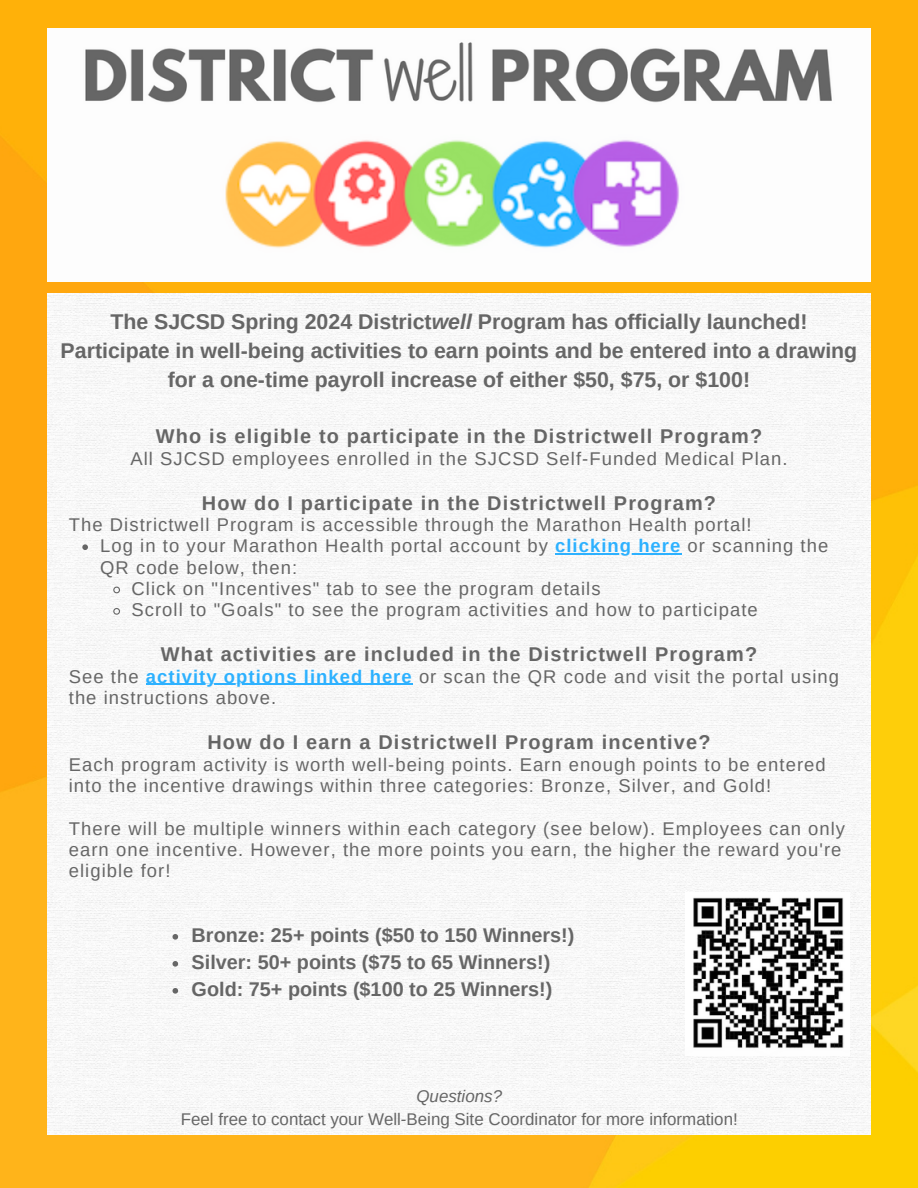
<style>
.page{position:relative;width:918px;height:1188px;background:#fff}
.page>*{position:absolute;margin:0;border:0;box-sizing:border-box;transform-origin:0 0}
.t1{font:700 21.3px/29.1px "Arimo";color:#666;text-align:center}
.t2{font:700 19.95px "Arimo";letter-spacing:.055em;color:#666}
.t3{font:700 19.8px "Arimo";color:#666}
.t4{font:18.45px/21.3px "Arimo";letter-spacing:.055em;color:#666}
.t5{font:16.95px "Arimo";color:#666}
.t6{font:italic 16.95px "Arimo";color:#666}
.s1{font-style:italic}
.s2{font-weight:700;color:#2db1ff}
</style>
<div class="page">
<img style="left:0;top:0;width:918px;height:1188px">
<img style="left:47px;top:29px;width:824px;height:253px">
<img style="left:47px;top:293px;width:824px;height:842px">
<svg style="left:82px;top:544px;width:6px;height:6px"></svg>
<hr style="left:555px;top:553px;width:126px;height:2px;background:#2db1ff">
<svg style="left:112px;top:586px;width:9px;height:8px"></svg>
<svg style="left:112px;top:607px;width:9px;height:9px"></svg>
<hr style="left:146px;top:684px;width:267px;height:1px;background:#2db1ff">
<img style="left:686px;top:893px;width:164px;height:163px">
<svg style="left:173px;top:934px;width:5px;height:6px"></svg>
<svg style="left:173px;top:961px;width:5px;height:6px"></svg>
<svg style="left:173px;top:988px;width:5px;height:6px"></svg>
<p class="t1" style="left:61px;top:307px;width:798px">The SJCSD Spring 2024 District<span class="s1">well</span> Program has officially launched!<br>Participate in well-being activities to earn points and be entered into a drawing for a one-time payroll increase of either $50, $75, or $100!</p>
<p class="t2" style="left:156px;top:425px;width:608px">Who is eligible to participate in the Districtwell Program?</p>
<h1 class="t4" style="left:130px;top:447px;width:659px">All SJCSD employees enrolled in the SJCSD Self-Funded Medical Plan.</h1>
<p class="t2" style="left:202px;top:491px;width:516px">How do I participate in the Districtwell Program?</p>
<p class="t4" style="left:69px;top:514px;width:684px">The Districtwell Program is accessible through the Marathon Health portal!</p>
<p class="t4" style="left:100px;top:535px;width:730px">Log in to your Marathon Health portal account by <span class="s2">clicking here</span> or scanning the</p>
<p class="t4" style="left:132px;top:557px;width:471px;text-indent:-31px">QR code below, then:<br>Click on "Incentives" tab to see the program details</p>
<p class="t4" style="left:132px;top:599px;width:628px">Scroll to "Goals" to see the program activities and how to participate</p>
<p class="t2" style="left:161px;top:643px;width:598px">What activities are included in the Districtwell Program?</p>
<p class="t4" style="left:69px;top:666px;width:772px">See the <span class="s2">activity options linked here</span> or scan the QR code and visit the portal using</p>
<p class="t4" style="left:69px;top:687px;width:209px">the instructions above.</p>
<p class="t2" style="left:207px;top:731px;width:505px">How do I earn a Districtwell Program incentive?</p>
<p class="t4" style="left:69px;top:753px;width:758px">Each program activity is worth well-being points. Earn enough points to be entered into the incentive drawings within three categories: Bronze, Silver, and Gold!</p>
<p class="t4" style="left:69px;top:818px;width:778px">There will be multiple winners within each category (see below). Employees can only earn one incentive. However, the more points you earn, the higher the reward you're eligible for!</p>
<h2 class="t3" style="left:192px;top:924px;width:384px">Bronze: 25+ points ($50 to 150 Winners!)</h2>
<p class="t3" style="left:192px;top:951px;width:360px">Silver: 50+ points ($75 to 65 Winners!)</p>
<p class="t3" style="left:192px;top:978px;width:362px">Gold: 75+ points ($100 to 25 Winners!)</p>
<p class="t6" style="left:416px;top:1086px;width:87px">Questions?</p>
<h2 class="t5" style="left:181px;top:1110px;width:558px">Feel free to contact your Well-Being Site Coordinator for more information!</h2>
</div>
